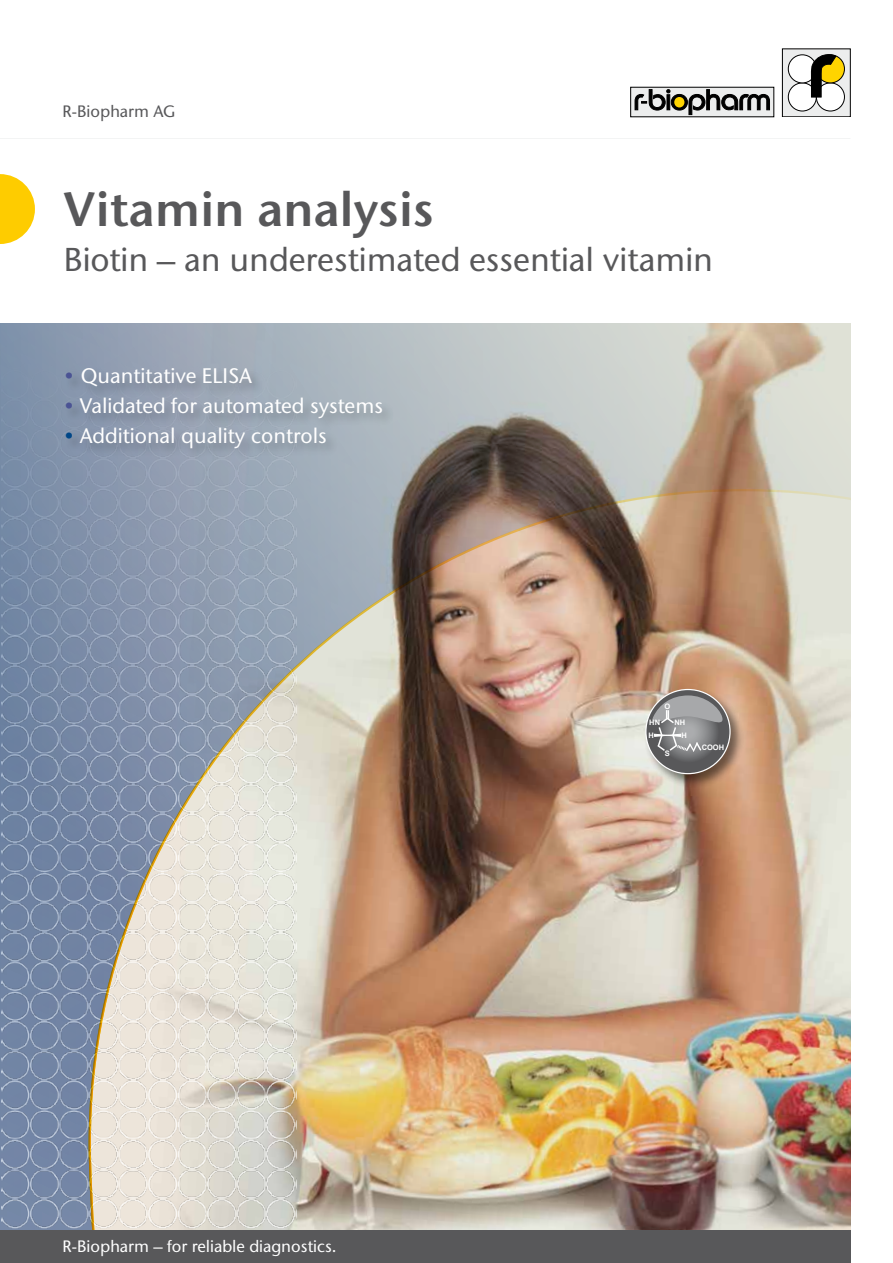
<style>
.page{position:relative;width:893px;height:1263px;background:#fff}
.page>*{position:absolute;margin:0;border:0;box-sizing:border-box;transform-origin:0 0}
.t1{font:600 48px "Stone Sans ITC Std";color:#58585a}
.t2{font:500 33px "Stone Sans ITC Std";color:#58585a}
.t3{font:500 21px "Stone Sans ITC Std";color:#fff}
.t4{font:500 16.5px "Stone Sans ITC Std";color:#fff}
.t5{font:500 16.5px "Stone Sans ITC Std";color:#58585a}
.t6{font:700 7.5px "Arial";color:#fff}
.s1{color:#4b5394}
.s2{color:#004687}
</style>
<div class="page">
<hr style="left:0;top:139px;width:850px;height:1px;background:#d9dadb">
<div style="left:631px;top:87px;width:143px;height:30px;background:#eceded"></div>
<svg style="left:634px;top:89px;width:136px;height:26px"></svg>
<div style="left:782px;top:49px;width:68px;height:68px;background:#eceded"></div>
<div style="left:788px;top:83px;width:28px;height:28px;background:#fff;border-radius:50%"></div>
<div style="left:788px;top:83px;width:28px;height:28px;border:1px solid #000;border-radius:50%"></div>
<div style="left:788px;top:55px;width:28px;height:28px;background:#fff;border-radius:50%"></div>
<div style="left:788px;top:55px;width:28px;height:28px;border:1px solid #000;border-radius:50%"></div>
<div style="left:816px;top:83px;width:28px;height:28px;background:#fff;border-radius:50%"></div>
<div style="left:816px;top:83px;width:29px;height:28px;border:1px solid #000;border-radius:50%"></div>
<div style="left:816px;top:55px;width:28px;height:28px;background:#ffd400;border-radius:50%"></div>
<div style="left:816px;top:55px;width:29px;height:28px;border:1px solid #000;border-radius:50%"></div>
<svg style="left:811px;top:54px;width:26px;height:44px"></svg>
<hr style="left:0;top:108px;width:1px;height:1155px;background:#fff">
<img style="left:0;top:323px;width:850px;height:907px">
<div style="left:0;top:1230px;width:850px;height:33px;background:#58585a"></div>
<div style="left:644px;top:687px;width:101px;height:101px;background:#000;opacity:.5"></div>
<svg style="left:646px;top:689px;width:84px;height:85px;background:#6e6e6f"></svg>
<svg style="left:648px;top:695px;width:77px;height:57px;background:#939292"></svg>
<div style="left:65px;top:366px;width:331px;height:96px;background:#000;opacity:.25"></div>
<svg style="left:0;top:174px;width:35px;height:70px"></svg>
<p class="t5" style="left:63px;top:101px;width:114px">R-Biopharm AG</p>
<h1 class="t1" style="left:64px;top:179px;width:372px">Vitamin analysis</h1>
<h2 class="t2" style="left:64px;top:239px;width:651px">Biotin – an underestimated essential vitamin</h2>
<p class="t3" style="left:64px;top:363px;width:190px"><span class="s1">•</span> Quantitative ELISA</p>
<p class="t3" style="left:64px;top:393px;width:321px"><span class="s1">•</span> Validated for automated systems</p>
<p class="t3" style="left:64px;top:423px;width:265px"><span class="s2">•</span> Additional quality controls</p>
<p class="t4" style="left:63px;top:1236px;width:276px">R-Biopharm – for reliable diagnostics.</p>
<p class="t6" style="left:664px;top:701px;width:7px">O</p>
<p class="t6" style="left:649px;top:718px;width:12px">HN</p>
<p class="t6" style="left:674px;top:718px;width:12px">NH</p>
<p class="t6" style="left:649px;top:730px;width:7px">H</p>
<p class="t6" style="left:681px;top:730px;width:7px">H</p>
<p class="t6" style="left:665px;top:748px;width:7px">S</p>
<p class="t6" style="left:702px;top:743px;width:24px">COOH</p>
</div>
